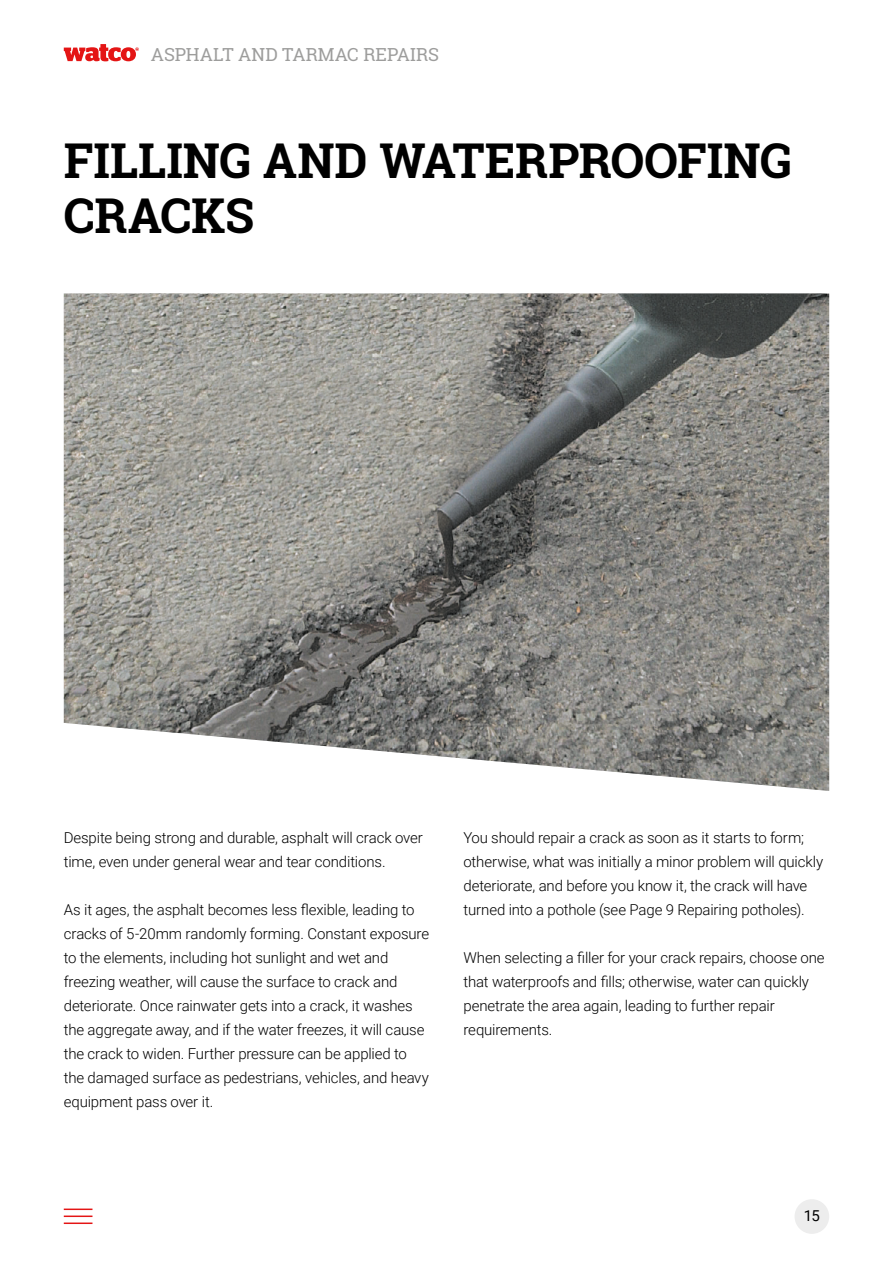
<style>
.page{position:relative;width:893px;height:1263px;background:#fff}
.page>*{position:absolute;margin:0;border:0;box-sizing:border-box;transform-origin:0 0}
.t1{font:700 48px/55.5px "Roboto Slab";letter-spacing:-.005em;color:#000}
.t2{font:18px "Roboto Slab";letter-spacing:.005em;color:#9d9d9c}
.t3{font:300 15px/24px "Roboto";letter-spacing:-.01em;color:#000}
.t4{font:15px "Roboto";color:#000}
</style>
<div class="page">
<svg style="left:64px;top:44px;width:75px;height:17px"></svg>
<hr style="left:64px;top:1222px;width:28px;height:2px;background:#e41515">
<hr style="left:64px;top:1215px;width:28px;height:2px;background:#e41515">
<hr style="left:64px;top:1208px;width:28px;height:2px;background:#e41515">
<div style="left:794px;top:1199px;width:35px;height:35px;background:#ededed;border-radius:50%"></div>
<img style="left:64px;top:293px;width:765px;height:498px">
<p class="t2" style="left:151px;top:43px;width:290px">ASPHALT AND TARMAC REPAIRS</p>
<h1 class="t1" style="left:64px;top:132px;width:729px">FILLING AND WATERPROOFING<br>CRACKS</h1>
<p class="t3" style="left:64px;top:825px;width:361px">Despite being strong and durable, asphalt will crack over time, even under general wear and tear conditions.</p>
<p class="t3" style="left:64px;top:897px;width:367px">As it ages, the asphalt becomes less flexible, leading to cracks of 5-20mm randomly forming. Constant exposure to the elements, including hot sunlight and wet and freezing weather, will cause the surface to crack and deteriorate. Once rainwater gets into a crack, it washes the aggregate away, and if the water freezes, it will cause the crack to widen. Further pressure can be applied to the damaged surface as pedestrians, vehicles, and heavy equipment pass over it.</p>
<p class="t3" style="left:463px;top:825px;width:361px">You should repair a crack as soon as it starts to form; otherwise, what was initially a minor problem will quickly deteriorate, and before you know it, the crack will have turned into a pothole (see Page 9 Repairing potholes).</p>
<p class="t3" style="left:463px;top:945px;width:363px">When selecting a filler for your crack repairs, choose one that waterproofs and fills; otherwise, water can quickly penetrate the area again, leading to further repair requirements.</p>
<p class="t4" style="left:804px;top:1205px;width:17px">15</p>
</div>
